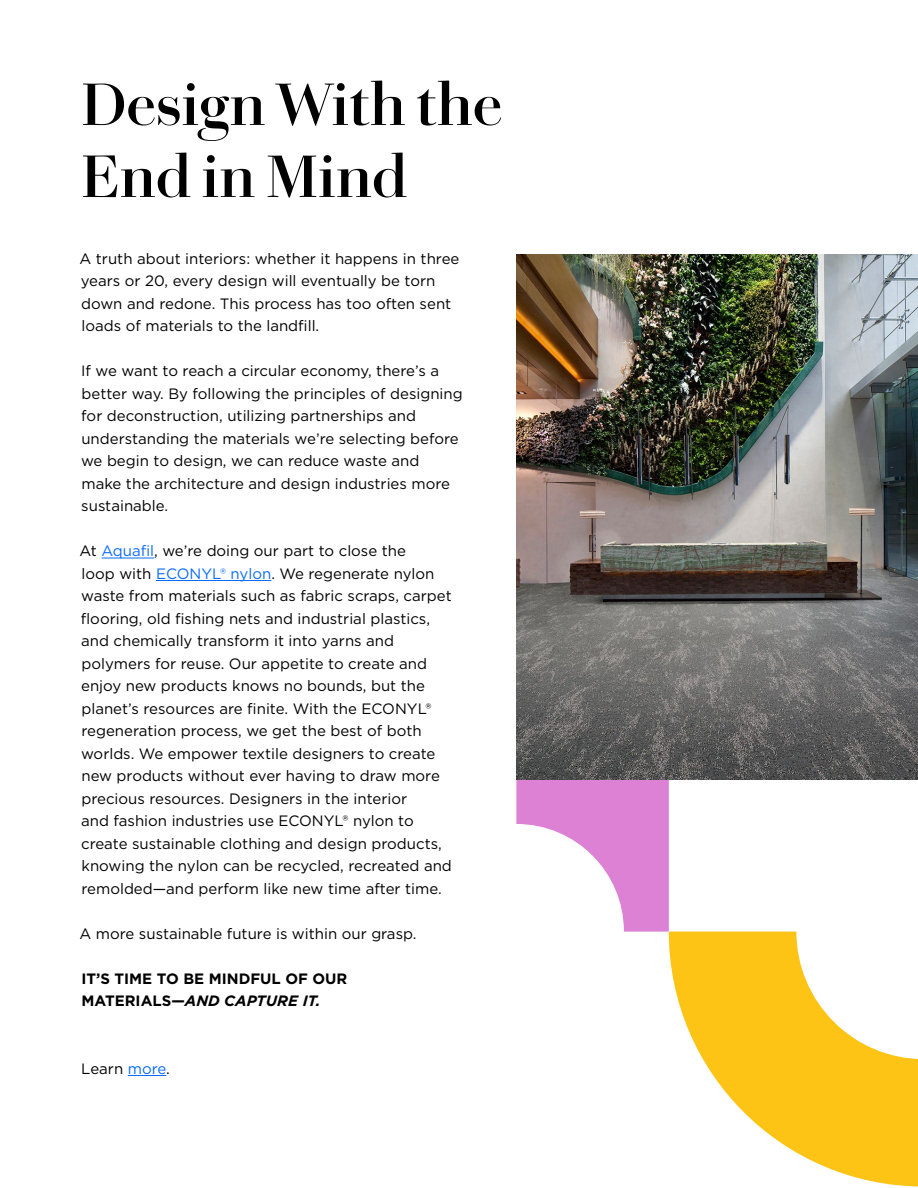
<style>
.page{position:relative;width:918px;height:1188px;background:#fff}
.page>*{position:absolute;margin:0;border:0;box-sizing:border-box;transform-origin:0 0}
.t1{font:600 60px/72px "Chiswick Headline App";color:#000}
.t2{font:15px/22.5px "Gotham";color:#000}
.t3{font:700 15px/22.5px "Gotham";color:#000}
.s1{color:#0a6bff}
.s2{font-style:italic}
</style>
<div class="page">
<hr style="left:102px;top:558px;width:52px;height:1px;background:#0a6bff">
<hr style="left:156px;top:580px;width:115px;height:1px;background:#0a6bff">
<hr style="left:128px;top:1075px;width:38px;height:1px;background:#0a6bff">
<svg style="left:516px;top:779px;width:153px;height:153px"></svg>
<img style="left:516px;top:255px;width:402px;height:524px">
<svg style="left:669px;top:932px;width:249px;height:255px;fill:#fdc416"></svg>
<h1 class="t1" style="left:81px;top:67px;width:422px">Design With the<br>End in Mind</h1>
<p class="t2" style="left:80px;top:247px;width:381px">A truth about interiors: whether it happens in three years or 20, every design will eventually be torn down and redone. This process has too often sent loads of materials to the landfill.</p>
<p class="t2" style="left:81px;top:360px;width:383px">If we want to reach a circular economy, there’s a better way. By following the principles of designing for deconstruction, utilizing partnerships and understanding the materials we’re selecting before we begin to design, we can reduce waste and make the architecture and design industries more sustainable.</p>
<p class="t2" style="left:80px;top:540px;width:374px">At <span class="s1">Aquafil</span>, we’re doing our part to close the<br>loop with <span class="s1">ECONYL® nylon</span>. We regenerate nylon waste from materials such as fabric scraps, carpet flooring, old fishing nets and industrial plastics, and chemically transform it into yarns and polymers for reuse. Our appetite to create and enjoy new products knows no bounds, but the planet’s resources are finite. With the ECONYL® regeneration process, we get the best of both worlds. We empower textile designers to create new products without ever having to draw more precious resources. Designers in the interior<br>and fashion industries use ECONYL® nylon to create sustainable clothing and design products, knowing the nylon can be recycled, recreated and remolded—and perform like new time after time.</p>
<p class="t2" style="left:80px;top:922px;width:339px">A more sustainable future is within our grasp.</p>
<p class="t3" style="left:81px;top:967px;width:268px">IT’S TIME TO BE MINDFUL OF OUR<br>MATERIALS—<span class="s2">AND CAPTURE IT.</span></p>
<p class="t2" style="left:81px;top:1057px;width:90px">Learn <span class="s1">more</span>.</p>
</div>
